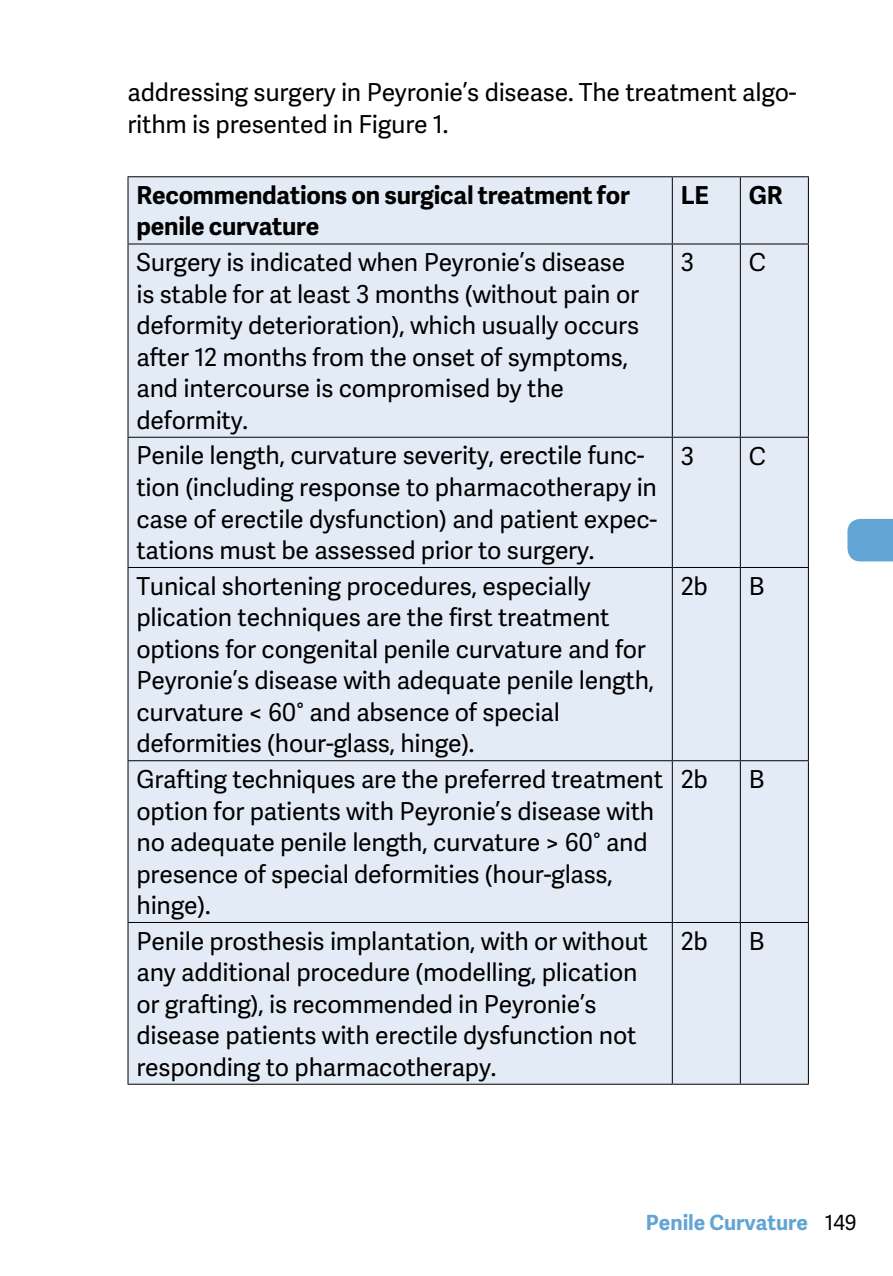
<style>
.page{position:relative;width:893px;height:1276px;background:#fff}
.page>*{position:absolute;margin:0;border:0;box-sizing:border-box;transform-origin:0 0}
.t1{font:24.6px/31.5px "Adelle Sans";letter-spacing:-.01em;color:#000}
.t2{font:700 24.6px/31.5px "Adelle Sans";letter-spacing:-.01em;color:#000}
.t3{font:700 21px "Adelle Sans";color:#62a4d3}
.s1{font-weight:400;color:#000}
</style>
<div class="page">
<div style="left:847px;top:519px;width:46px;height:42px;background:#62a4d3"></div>
<div style="left:129px;top:177px;width:679px;height:906px;background:#e3ecf6"></div>
<hr style="left:128px;top:176px;width:544px;height:1px;background:#000">
<hr style="left:127px;top:177px;width:2px;height:66px;background:#000">
<hr style="left:672px;top:176px;width:68px;height:1px;background:#000">
<hr style="left:672px;top:177px;width:1px;height:66px;background:#000">
<hr style="left:740px;top:176px;width:69px;height:1px;background:#000">
<hr style="left:740px;top:177px;width:1px;height:66px;background:#000">
<hr style="left:808px;top:177px;width:1px;height:66px;background:#000">
<hr style="left:128px;top:243px;width:544px;height:1px;background:#000">
<hr style="left:127px;top:244px;width:2px;height:193px;background:#000">
<hr style="left:672px;top:243px;width:68px;height:1px;background:#000">
<hr style="left:672px;top:244px;width:1px;height:193px;background:#000">
<hr style="left:740px;top:243px;width:69px;height:1px;background:#000">
<hr style="left:740px;top:244px;width:1px;height:193px;background:#000">
<hr style="left:808px;top:244px;width:1px;height:193px;background:#000">
<hr style="left:128px;top:437px;width:544px;height:1px;background:#000">
<hr style="left:127px;top:438px;width:2px;height:129px;background:#000">
<hr style="left:672px;top:437px;width:68px;height:1px;background:#000">
<hr style="left:672px;top:438px;width:1px;height:129px;background:#000">
<hr style="left:740px;top:437px;width:69px;height:1px;background:#000">
<hr style="left:740px;top:438px;width:1px;height:129px;background:#000">
<hr style="left:808px;top:438px;width:1px;height:129px;background:#000">
<hr style="left:128px;top:567px;width:544px;height:1px;background:#000">
<hr style="left:127px;top:568px;width:2px;height:192px;background:#000">
<hr style="left:672px;top:567px;width:68px;height:1px;background:#000">
<hr style="left:672px;top:568px;width:1px;height:192px;background:#000">
<hr style="left:740px;top:567px;width:69px;height:1px;background:#000">
<hr style="left:740px;top:568px;width:1px;height:192px;background:#000">
<hr style="left:808px;top:568px;width:1px;height:192px;background:#000">
<hr style="left:128px;top:760px;width:544px;height:1px;background:#000">
<hr style="left:127px;top:761px;width:2px;height:161px;background:#000">
<hr style="left:672px;top:760px;width:68px;height:1px;background:#000">
<hr style="left:672px;top:761px;width:1px;height:161px;background:#000">
<hr style="left:740px;top:760px;width:69px;height:1px;background:#000">
<hr style="left:740px;top:761px;width:1px;height:161px;background:#000">
<hr style="left:808px;top:761px;width:1px;height:161px;background:#000">
<hr style="left:128px;top:922px;width:544px;height:1px;background:#000">
<hr style="left:127px;top:923px;width:2px;height:160px;background:#000">
<hr style="left:672px;top:922px;width:68px;height:1px;background:#000">
<hr style="left:672px;top:923px;width:1px;height:160px;background:#000">
<hr style="left:740px;top:922px;width:69px;height:1px;background:#000">
<hr style="left:740px;top:923px;width:1px;height:160px;background:#000">
<hr style="left:808px;top:923px;width:1px;height:160px;background:#000">
<hr style="left:128px;top:1083px;width:544px;height:1px;background:#000">
<hr style="left:672px;top:1083px;width:68px;height:1px;background:#000">
<hr style="left:740px;top:1083px;width:69px;height:1px;background:#000">
<p class="t1" style="left:128px;top:76px;width:671px">addressing surgery in Peyronie’s disease. The treatment algo&shy;rithm is presented in Figure 1.</p>
<p class="t2" style="left:137px;top:178px;width:495px">Recommendations on surgical treatment for penile curvature</p>
<p class="t2" style="left:681px;top:178px;width:30px">LE</p>
<p class="t2" style="left:749px;top:178px;width:35px">GR</p>
<p class="t1" style="left:137px;top:246px;width:504px">Surgery is indicated when Peyronie’s disease is stable for at least 3 months (without pain or deformity deterioration), which usually occurs after 12 months from the onset of symptoms, and intercourse is compromised by the deformity.</p>
<p class="t1" style="left:681px;top:246px;width:15px">3</p>
<p class="t1" style="left:749px;top:246px;width:19px">C</p>
<p class="t1" style="left:137px;top:439px;width:522px">Penile length, curvature severity, erectile func&shy;tion (including response to pharmacotherapy in case of erectile dysfunction) and patient expec&shy;tations must be assessed prior to surgery.</p>
<p class="t1" style="left:681px;top:439px;width:15px">3</p>
<p class="t1" style="left:749px;top:439px;width:19px">C</p>
<p class="t1" style="left:137px;top:569px;width:519px">Tunical shortening procedures, especially plication techniques are the first treatment options for congenital penile curvature and for Peyronie’s disease with adequate penile length, curvature &lt; 60° and absence of special deformities (hour-glass, hinge).</p>
<p class="t1" style="left:681px;top:569px;width:29px">2b</p>
<p class="t1" style="left:749px;top:569px;width:17px">B</p>
<p class="t1" style="left:137px;top:762px;width:528px">Grafting techniques are the preferred treatment option for patients with Peyronie’s disease with no adequate penile length, curvature &gt; 60° and presence of special deformities (hour-glass, hinge).</p>
<p class="t1" style="left:681px;top:763px;width:29px">2b</p>
<p class="t1" style="left:749px;top:763px;width:17px">B</p>
<p class="t1" style="left:137px;top:924px;width:513px">Penile prosthesis implantation, with or without any additional procedure (modelling, plication or grafting), is recommended in Peyronie’s disease patients with erectile dysfunction not responding to pharmacotherapy.</p>
<p class="t1" style="left:681px;top:924px;width:29px">2b</p>
<p class="t1" style="left:749px;top:924px;width:17px">B</p>
<p class="t3" style="left:646px;top:1207px;width:212px">Penile Curvature <span class="s1">149</span></p>
</div>
